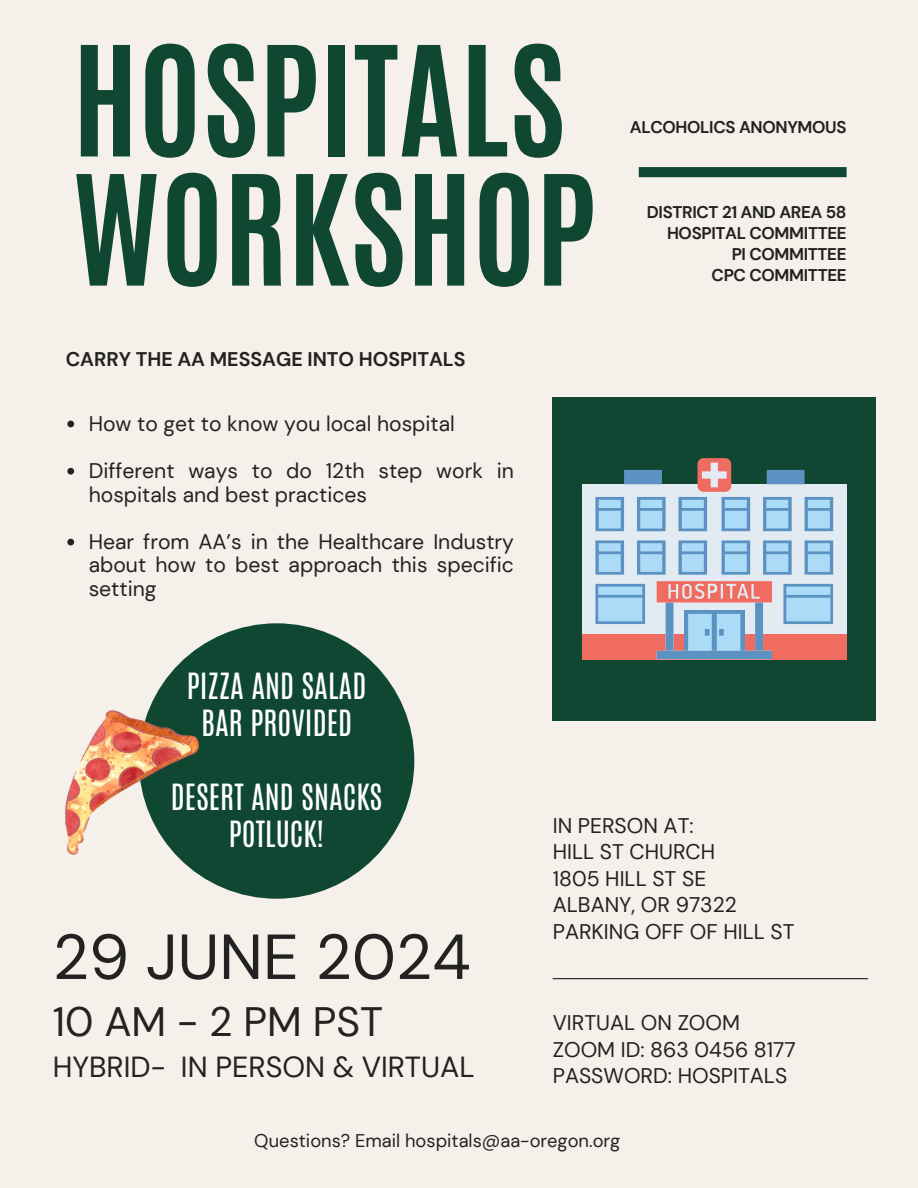
<style>
.page{position:relative;width:918px;height:1188px;background:#f5f0ea}
.page>*{position:absolute;margin:0;border:0;box-sizing:border-box;transform-origin:0 0}
.t1{font:700 129.75px/129.1px "Antonio";color:#0f4733}
.t2{font:63.45px "DM Sans";color:#222}
.t3{font:40.95px "DM Sans";color:#222}
.t4{font:30.15px/37.2px "Antonio";color:#fff;text-align:center}
.t5{font:28.95px "DM Sans";color:#222}
.t6{font:21.15px/26.4px "DM Sans";color:#222}
.t7{font:700 19.8px "DM Sans";color:#222}
.t8{font:18.3px "DM Sans";color:#222}
.t9{font:700 16.95px/21.1px "DM Sans";letter-spacing:-.02em;color:#222;text-align:right}
</style>
<div class="page">
<div style="left:553px;top:397px;width:323px;height:323px;background:#0f4733"></div>
<hr style="left:553px;top:978px;width:315px;height:1px;background:#222">
<div style="left:639px;top:167px;width:208px;height:10px;background:#0f4733"></div>
<div style="left:582px;top:484px;width:265px;height:175px;background:#e3ebf2"></div>
<div style="left:582px;top:634px;width:265px;height:25px;background:#f16c60"></div>
<svg style="left:595px;top:458px;width:238px;height:201px"></svg>
<div style="left:139px;top:623px;width:275px;height:276px;background:#0f4733;border-radius:50%"></div>
<img style="left:66px;top:710px;width:132px;height:144px">
<svg style="left:67px;top:421px;width:7px;height:6px"></svg>
<svg style="left:67px;top:468px;width:7px;height:7px"></svg>
<svg style="left:67px;top:539px;width:7px;height:6px"></svg>
<h1 class="t1" style="left:72px;top:37px;width:525px">HOSPITALS<br>WORKSHOP</h1>
<h2 class="t7" style="left:66px;top:346px;width:401px">CARRY THE AA MESSAGE INTO HOSPITALS</h2>
<p class="t6" style="left:89px;top:410px;width:368px">How to get to know you local hospital</p>
<p class="t6" style="left:89px;top:459px;width:427px;line-height:23.7px">Different ways to do 12th step work in hospitals and best practices</p>
<p class="t6" style="left:89px;top:530px;width:427px;line-height:23.7px;text-align:justify">Hear from AA’s in the Healthcare Industry about how to best approach this specific setting</p>
<h6 class="t4" style="left:187px;top:667px;width:181px">PIZZA AND SALAD<br>BAR PROVIDED</h6>
<h2 class="t9" style="left:630px;top:117px;width:218px">ALCOHOLICS ANONYMOUS</h2>
<h2 class="t9" style="left:647px;top:202px;width:201px">DISTRICT 21 AND AREA 58<br>HOSPITAL COMMITTEE<br>PI COMMITTEE<br>CPC COMMITTEE</h2>
<h6 class="t4" style="left:171px;top:779px;width:213px">DESERT AND SNACKS<br>POTLUCK!</h6>
<p class="t2" style="left:53px;top:916px;width:419px">29 JUNE 2024</p>
<p class="t3" style="left:53px;top:996px;width:332px">10 AM - 2 PM PST</p>
<p class="t5" style="left:53px;top:1048px;width:423px">HYBRID- IN PERSON &amp; VIRTUAL</p>
<h4 class="t6" style="left:553px;top:813px;width:243px">IN PERSON AT:<br>HILL ST CHURCH<br>1805 HILL ST SE<br>ALBANY, OR 97322<br>PARKING OFF OF HILL ST</h4>
<h4 class="t6" style="left:553px;top:1010px;width:245px">VIRTUAL ON ZOOM<br>ZOOM ID: 863 0456 8177<br>PASSWORD: HOSPITALS</h4>
<p class="t8" style="left:254px;top:1129px;width:368px">Questions? Email hospitals@aa-oregon.org</p>
</div>
